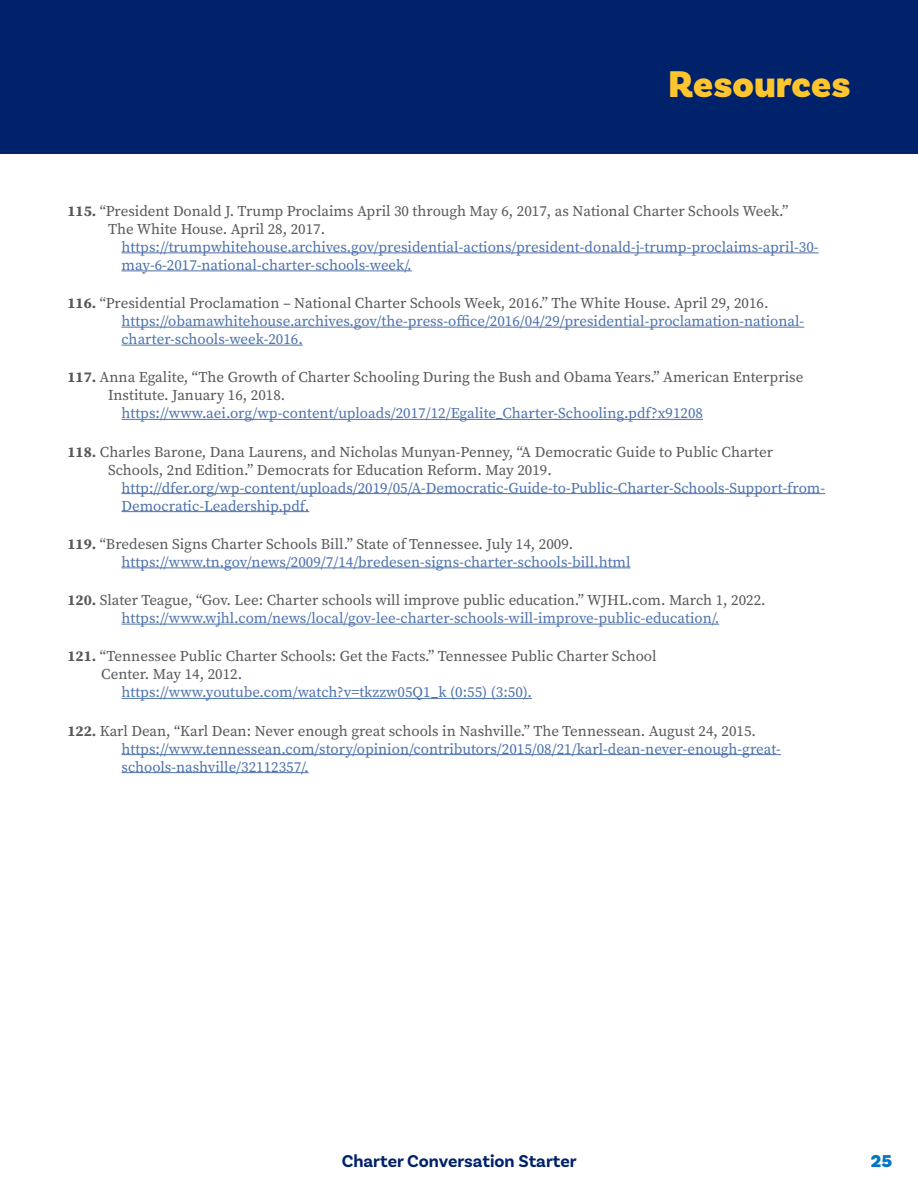
<style>
.page{position:relative;width:918px;height:1188px;background:#fff}
.page>*{position:absolute;margin:0;border:0;box-sizing:border-box;transform-origin:0 0}
.t1{font:900 39px "Basic Sans";color:#ffc52d}
.BODY{font:700 18px "Basic Sans";color:#00226b}
.BODY-2{font:900 18px "Basic Sans";color:#0076c8}
.link{font:15px/18px "Source Serif Pro";color:#4d72ac}
.citation{font:15px/18px "Source Serif Pro";color:#57585a}
.s1{font-weight:700}
</style>
<div class="page">
<div style="left:0;top:0;width:918px;height:153px;background:#00226b"></div>
<hr style="left:122px;top:253px;width:697px;height:1px;background:#4d72ac">
<hr style="left:122px;top:271px;width:290px;height:1px;background:#4d72ac">
<hr style="left:122px;top:327px;width:682px;height:1px;background:#4d72ac">
<hr style="left:122px;top:345px;width:181px;height:1px;background:#4d72ac">
<hr style="left:122px;top:419px;width:581px;height:1px;background:#4d72ac">
<hr style="left:122px;top:493px;width:703px;height:1px;background:#4d72ac">
<hr style="left:122px;top:511px;width:187px;height:1px;background:#4d72ac">
<hr style="left:122px;top:568px;width:509px;height:1px;background:#4d72ac">
<hr style="left:122px;top:624px;width:597px;height:1px;background:#4d72ac">
<hr style="left:122px;top:698px;width:410px;height:1px;background:#4d72ac">
<hr style="left:122px;top:754px;width:659px;height:1px;background:#4d72ac">
<hr style="left:122px;top:772px;width:187px;height:1px;background:#4d72ac">
<p class="t1" style="left:668px;top:60px;width:184px">Resources</p>
<p class="citation" style="left:108px;top:202px;width:682px;text-indent:-40px"><span class="s1">115.</span> “President Donald J. Trump Proclaims April 30 through May 6, 2017, as National Charter Schools Week.”<br>The White House. April 28, 2017.</p>
<p class="link" style="left:122px;top:238px;width:699px">https://trumpwhitehouse.archives.gov/presidential-actions/president-donald-j-trump-proclaims-april-30- may-6-2017-national-charter-schools-week/.</p>
<p class="citation" style="left:68px;top:294px;width:703px"><span class="s1">116.</span> “Presidential Proclamation – National Charter Schools Week, 2016.” The White House. April 29, 2016.</p>
<p class="link" style="left:122px;top:312px;width:684px">https://obamawhitehouse.archives.gov/the-press-office/2016/04/29/presidential-proclamation-national&shy;charter-schools-week-2016.</p>
<p class="citation" style="left:108px;top:368px;width:697px;text-indent:-40px"><span class="s1">117.</span> Anna Egalite, “The Growth of Charter Schooling During the Bush and Obama Years.” American Enterprise<br>Institute. January 16, 2018.</p>
<p class="link" style="left:122px;top:404px;width:583px">https://www.aei.org/wp-content/uploads/2017/12/Egalite_Charter-Schooling.pdf?x91208</p>
<p class="citation" style="left:108px;top:443px;width:667px;text-indent:-40px"><span class="s1">118.</span> Charles Barone, Dana Laurens, and Nicholas Munyan-Penney, “A Democratic Guide to Public Charter<br>Schools, 2nd Edition.” Democrats for Education Reform. May 2019.</p>
<p class="link" style="left:122px;top:479px;width:705px">http://dfer.org/wp-content/uploads/2019/05/A-Democratic-Guide-to-Public-Charter-Schools-Support-from-<br>Democratic-Leadership.pdf.</p>
<p class="citation" style="left:68px;top:535px;width:507px"><span class="s1">119.</span> “Bredesen Signs Charter Schools Bill.” State of Tennessee. July 14, 2009.</p>
<p class="link" style="left:122px;top:553px;width:511px">https://www.tn.gov/news/2009/7/14/bredesen-signs-charter-schools-bill.html</p>
<p class="citation" style="left:68px;top:591px;width:700px"><span class="s1">120.</span> Slater Teague, “Gov. Lee: Charter schools will improve public education.” WJHL.com. March 1, 2022.</p>
<p class="link" style="left:122px;top:609px;width:599px">https://www.wjhl.com/news/local/gov-lee-charter-schools-will-improve-public-education/.</p>
<p class="citation" style="left:101px;top:647px;width:557px;text-indent:-34px"><span class="s1">121.</span> “Tennessee Public Charter Schools: Get the Facts.” Tennessee Public Charter School<br>Center. May 14, 2012.</p>
<p class="link" style="left:122px;top:683px;width:412px">https://www.youtube.com/watch?v=tkzzw05Q1_k (0:55) (3:50).</p>
<p class="citation" style="left:68px;top:722px;width:690px"><span class="s1">122.</span> Karl Dean, “Karl Dean: Never enough great schools in Nashville.” The Tennessean. August 24, 2015.</p>
<p class="link" style="left:122px;top:740px;width:661px">https://www.tennessean.com/story/opinion/contributors/2015/08/21/karl-dean-never-enough-great&shy;schools-nashville/32112357/.</p>
<p class="BODY" style="left:342px;top:1150px;width:237px">Charter Conversation Starter</p>
<p class="BODY-2" style="left:871px;top:1150px;width:23px">25</p>
</div>
